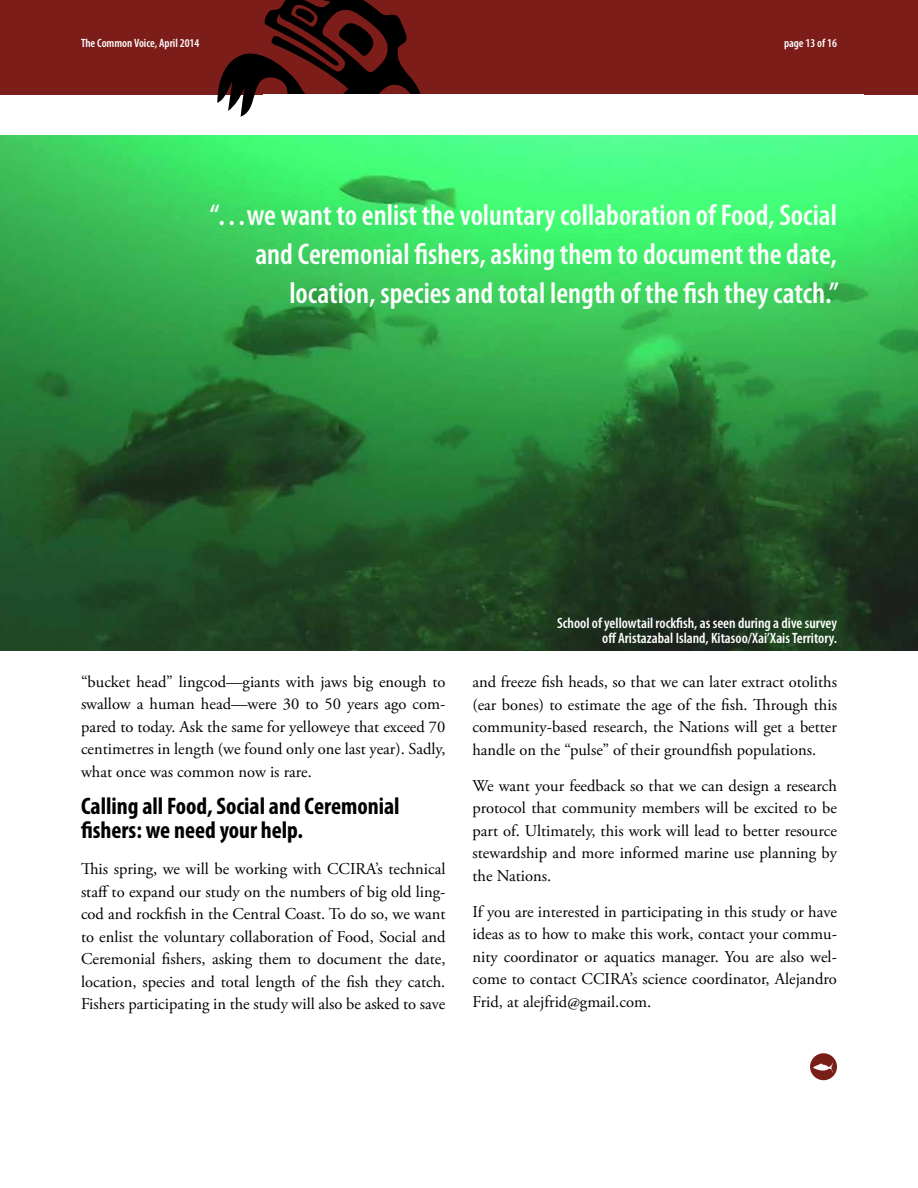
<style>
.page{position:relative;width:918px;height:1188px;background:#fff}
.page>*{position:absolute;margin:0;border:0;box-sizing:border-box;transform-origin:0 0}
.t1{font:600 condensed 30px/39px "Myriad Pro";color:#fff;text-align:right}
.t2{font:700 condensed 24px/24px "Myriad Pro";color:#000}
.t3{font:16.5px/22.5px "Adobe Garamond Pro";color:#000;text-align:justify}
.t4{font:600 condensed 15px/15px "Myriad Pro";color:#fff;text-align:right}
.t5{font:600 condensed 12px "Myriad Pro";color:#fff}
</style>
<div class="page">
<div style="left:0;top:0;width:918px;height:94px;background:#7d1d1a"></div>
<svg style="left:217px;top:0;width:204px;height:117px"></svg>
<div style="left:263px;top:94px;width:601px;height:166px;background:#fff"></div>
<img style="left:0;top:135px;width:918px;height:515px">
<div style="left:810px;top:1053px;width:27px;height:27px;background:#7a1e19;border-radius:50%"></div>
<svg style="left:813px;top:1063px;width:20px;height:10px"></svg>
<p class="t5" style="left:81px;top:37px;width:120px">The Common Voice, April 2014</p>
<p class="t5" style="left:784px;top:37px;width:54px">page 13 of 16</p>
<h1 class="t1" style="left:210px;top:196px;width:630px">“…we want to enlist the voluntary collaboration of Food, Social and Ceremonial fishers, asking them to document the date, location, species and total length of the fish they catch.”</h1>
<p class="t3" style="left:81px;top:671px;width:366px">“bucket head” lingcod—giants with jaws big enough to swallow a human head—were 30 to 50 years ago com&shy;pared to today. Ask the same for yelloweye that exceed 70 centimetres in length (we found only one last year). Sadly, what once was common now is rare.</p>
<h2 class="t2" style="left:81px;top:794px;width:320px">Calling all Food, Social and Ceremonial fishers: we need your help.</h2>
<p class="t3" style="left:81px;top:859px;width:366px">This spring, we will be working with CCIRA’s technical staff to expand our study on the numbers of big old ling&shy;cod and rockfish in the Central Coast. To do so, we want to enlist the voluntary collaboration of Food, Social and Ceremonial fishers, asking them to document the date, location, species and total length of the fish they catch.<br>Fishers participating in the study will also be asked to save</p>
<p class="t4" style="left:557px;top:616px;width:281px">School of yellowtail rockfish, as seen during a dive survey off Aristazabal Island, Kitasoo/Xai’Xais Territory.</p>
<p class="t3" style="left:472px;top:671px;width:366px">and freeze fish heads, so that we can later extract otoliths (ear bones) to estimate the age of the fish. Through this community-based research, the Nations will get a better handle on the “pulse” of their groundfish populations.</p>
<p class="t3" style="left:472px;top:775px;width:366px">We want your feedback so that we can design a research protocol that community members will be excited to be part of. Ultimately, this work will lead to better resource stewardship and more informed marine use planning by the Nations.</p>
<p class="t3" style="left:472px;top:901px;width:366px">If you are interested in participating in this study or have ideas as to how to make this work, contact your commu&shy;nity coordinator or aquatics manager. You are also wel&shy;come to contact CCIRA’s science coordinator, Alejandro Frid, at alejfrid@gmail.com.</p>
</div>
